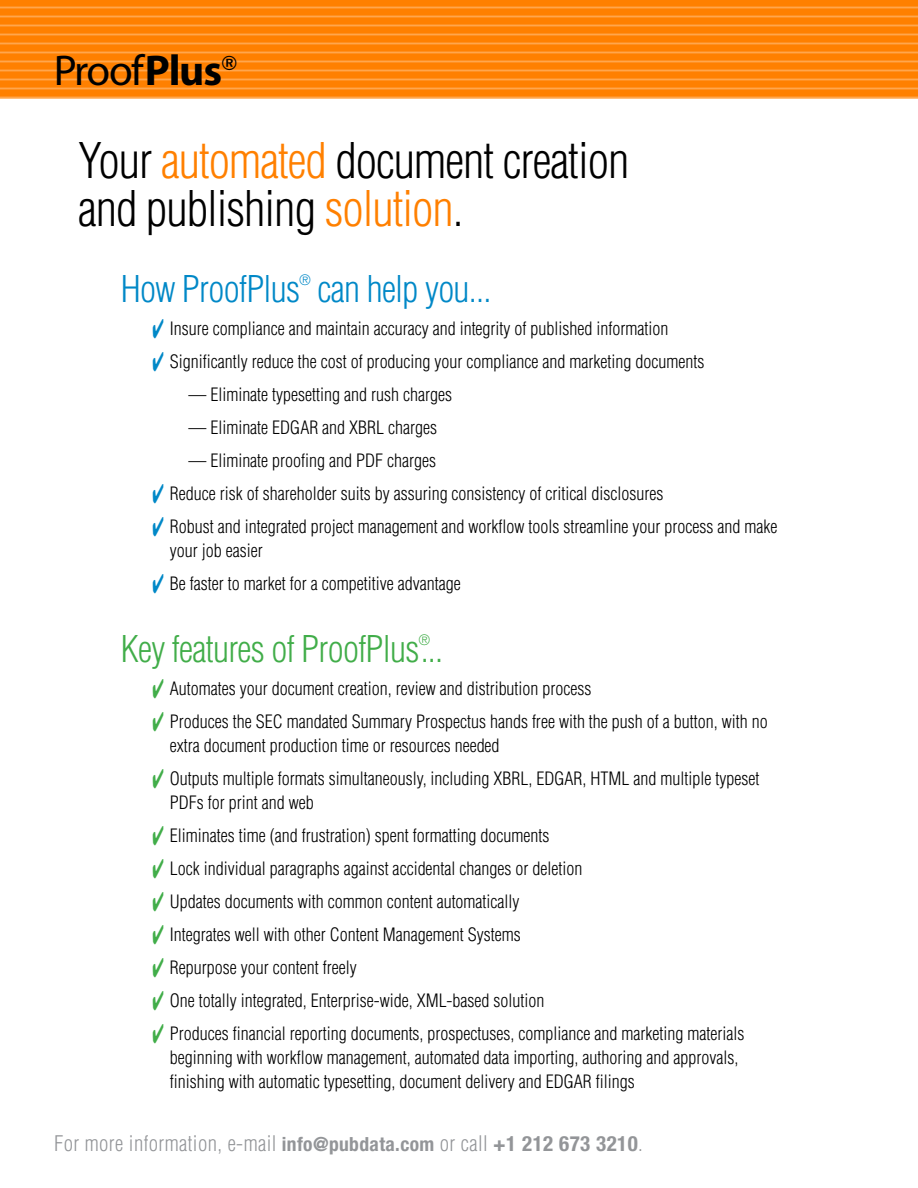
<style>
.page{position:relative;width:918px;height:1188px;background:#fff}
.page>*{position:absolute;margin:0;border:0;box-sizing:border-box;transform-origin:0 0}
.t1{font:300 condensed 48px/48px "Helvetica";letter-spacing:-.02em;color:#000}
.t2{font:43.2px "Myriad";letter-spacing:-.045em;color:#000}
.t3{font:300 condensed 36px "Helvetica";letter-spacing:-.02em;color:#0088c7}
.t4{font:300 condensed 36px "Helvetica";letter-spacing:-.02em;color:#41ad49}
.t5{font:300 condensed 21px "Helvetica";letter-spacing:.02em;color:#939598}
.t6{font:300 condensed 18px/24px "Helvetica";color:#000}
.t7{font:300 condensed 13.95px "Helvetica";color:#0088c7}
.t8{font:300 condensed 13.95px "Helvetica";color:#41ad49}
.s1{font-weight:700}
.s2{color:#ff8000}
.s3{color:#0088c7}
.s4{color:#41ad49}
.s5{font-family:"Helvetica Neue";font-weight:700;font-size:19.5px}
.s6{font-family:"Helvetica Neue";font-weight:700}
</style>
<div class="page">
<svg style="left:0;top:0;width:918px;height:97px;background:#ff8307"></svg>
<hr style="left:0;top:7px;width:918px;height:1px;background:#ffa64d">
<hr style="left:0;top:16px;width:918px;height:1px;background:#ffa64d">
<hr style="left:0;top:25px;width:918px;height:1px;background:#ffa64d">
<hr style="left:0;top:34px;width:918px;height:1px;background:#ffa64d">
<hr style="left:0;top:43px;width:918px;height:1px;background:#ffa64d">
<hr style="left:0;top:52px;width:918px;height:1px;background:#ffa64d">
<hr style="left:0;top:61px;width:918px;height:1px;background:#ffa64d">
<hr style="left:0;top:70px;width:918px;height:1px;background:#ffa64d">
<hr style="left:0;top:79px;width:918px;height:1px;background:#ffa64d">
<hr style="left:0;top:88px;width:918px;height:1px;background:#ffa64d">
<hr style="left:0;top:97px;width:918px;height:1px;background:#ffa64d">
<h2 class="t2" style="left:54px;top:49px;width:186px">Proof<span class="s1">Plus</span><sup>®</sup></h2>
<h1 class="t1" style="left:78px;top:137px;width:553px">Your <span class="s2">automated</span> document creation and publishing <span class="s2">solution</span>.</h1>
<h3 class="t3" style="left:121px;top:268px;width:181px">How ProofPlus</h3>
<p class="t7" style="left:299px;top:271px;width:13px">®</p>
<h3 class="t3" style="left:318px;top:268px;width:175px">can help you...</h3>
<p class="t6" style="left:152px;top:316px;width:518px"><span class="s3">✔</span> Insure compliance and maintain accuracy and integrity of published information</p>
<p class="t6" style="left:152px;top:349px;width:554px"><span class="s3">✔</span> Significantly reduce the cost of producing your compliance and marketing documents</p>
<p class="t6" style="left:188px;top:382px;width:265px">— Eliminate typesetting and rush charges</p>
<p class="t6" style="left:188px;top:415px;width:250px">— Eliminate EDGAR and XBRL charges</p>
<p class="t6" style="left:188px;top:448px;width:249px">— Eliminate proofing and PDF charges</p>
<p class="t6" style="left:152px;top:481px;width:513px"><span class="s3">✔</span> Reduce risk of shareholder suits by assuring consistency of critical disclosures</p>
<p class="t6" style="left:170px;top:514px;width:609px;text-indent:-17px"><span class="s3">✔</span> Robust and integrated project management and workflow tools streamline your process and make your job easier</p>
<p class="t6" style="left:152px;top:571px;width:310px"><span class="s3">✔</span> Be faster to market for a competitive advantage</p>
<p class="t8" style="left:419px;top:631px;width:13px">®</p>
<p class="t6" style="left:152px;top:676px;width:441px"><span class="s4">✔</span> Automates your document creation, review and distribution process</p>
<p class="t6" style="left:170px;top:709px;width:600px;text-indent:-17px"><span class="s4">✔</span> Produces the SEC mandated Summary Prospectus hands free with the push of a button, with no extra document production time or resources needed</p>
<p class="t6" style="left:170px;top:766px;width:591px;text-indent:-17px"><span class="s4">✔</span> Outputs multiple formats simultaneously, including XBRL, EDGAR, HTML and multiple typeset<br>PDFs for print and web</p>
<p class="t6" style="left:152px;top:823px;width:399px"><span class="s4">✔</span> Eliminates time (and frustration) spent formatting documents</p>
<p class="t6" style="left:152px;top:856px;width:432px"><span class="s4">✔</span> Lock individual paragraphs against accidental changes or deletion</p>
<p class="t6" style="left:152px;top:889px;width:369px"><span class="s4">✔</span> Updates documents with common content automatically</p>
<p class="t6" style="left:152px;top:922px;width:370px"><span class="s4">✔</span> Integrates well with other Content Management Systems</p>
<p class="t6" style="left:152px;top:955px;width:206px"><span class="s4">✔</span> Repurpose your content freely</p>
<p class="t6" style="left:152px;top:988px;width:394px"><span class="s4">✔</span> One totally integrated, Enterprise-wide, XML-based solution</p>
<p class="t6" style="left:170px;top:1021px;width:576px;text-indent:-17px"><span class="s4">✔</span> Produces financial reporting documents, prospectuses, compliance and marketing materials beginning with workflow management, automated data importing, authoring and approvals, finishing with automatic typesetting, document delivery and EDGAR filings</p>
<h3 class="t4" style="left:121px;top:628px;width:324px">Key features of ProofPlus...</h3>
<p class="t5" style="left:54px;top:1131px;width:590px">For more information, e-mail <span class="s5">info@pubdata.com</span> or call <span class="s6">+1 212 673 3210</span>.</p>
</div>
